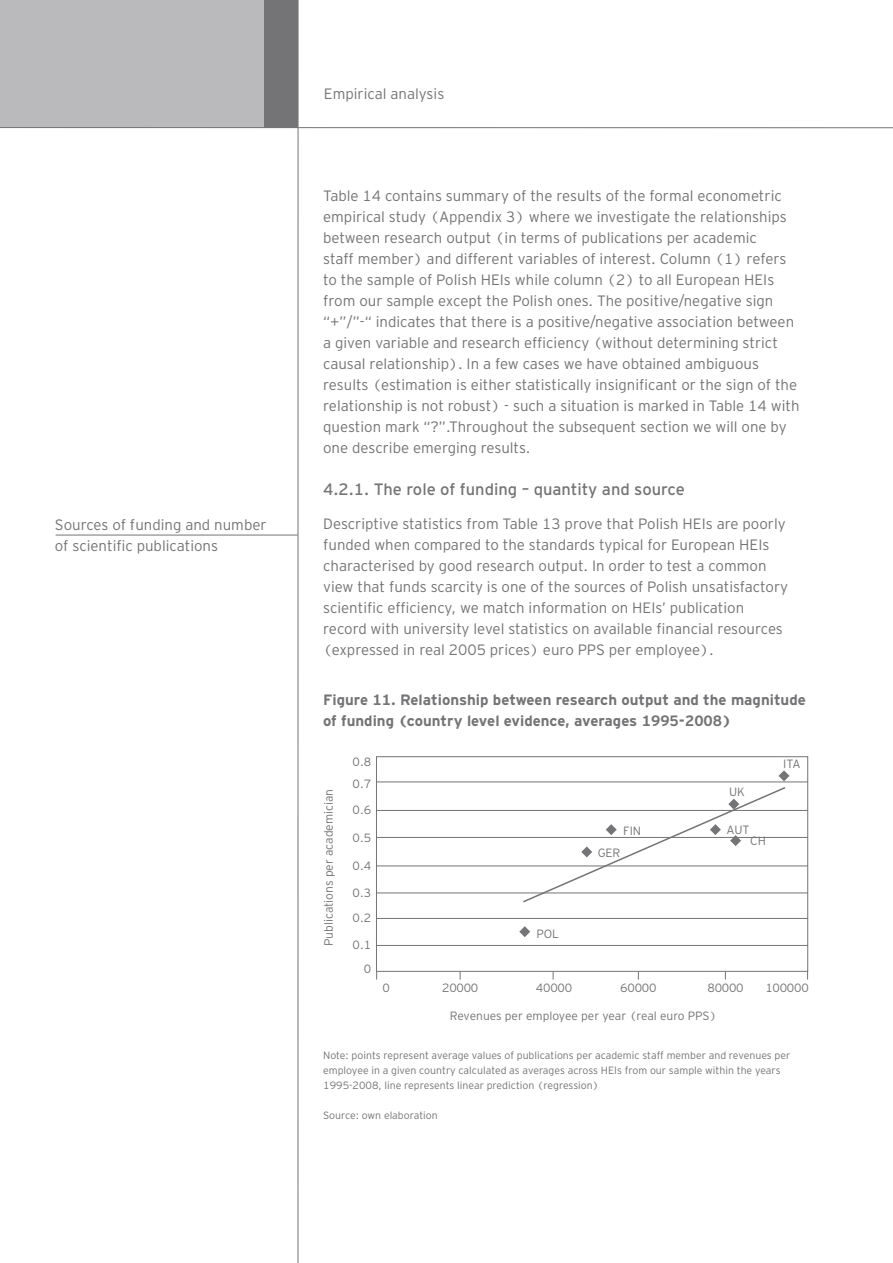
<style>
.page{position:relative;width:893px;height:1263px;background:#fff}
.page>*{position:absolute;margin:0;border:0;box-sizing:border-box;transform-origin:0 0}
.t1{font:16.5px "EY Interstate";color:#747476}
.t2{font:300 15px/21px "EY Interstate";color:#747476}
.t3{font:700 15px/21px "EY Interstate";color:#747476}
.t4{font:300 12px/22.2px "EY Interstate";color:#747476}
.t5{font:300 10.5px/15px "EY Interstate";color:#747476}
</style>
<div class="page">
<div style="left:0;top:0;width:293px;height:128px;background:#bab9bb"></div>
<div style="left:265px;top:0;width:33px;height:128px;background:#747476"></div>
<hr style="left:298px;top:0;width:1px;height:1263px;background:#747476">
<hr style="left:0;top:127px;width:893px;height:1px;background:#747476">
<div style="left:376px;top:756px;width:432px;height:215px;border:1px solid #747476"></div>
<hr style="left:376px;top:893px;width:432px;height:1px;background:#747476">
<hr style="left:376px;top:945px;width:432px;height:1px;background:#747476">
<hr style="left:376px;top:837px;width:432px;height:1px;background:#747476">
<hr style="left:376px;top:866px;width:432px;height:1px;background:#747476">
<hr style="left:376px;top:810px;width:432px;height:1px;background:#747476">
<hr style="left:376px;top:918px;width:432px;height:1px;background:#747476">
<hr style="left:376px;top:782px;width:432px;height:1px;background:#747476">
<svg style="left:519px;top:926px;width:11px;height:11px"></svg>
<svg style="left:521px;top:770px;width:268px;height:133px"></svg>
<hr style="left:56px;top:535px;width:242px;height:1px;background:#747476">
<p class="t2" style="left:55px;top:513px;width:213px">Sources of funding and number of scientific publications</p>
<p class="t2" style="left:324px;top:83px;width:122px">Empirical analysis</p>
<p class="t2" style="left:323px;top:185px;width:478px">Table 14 contains summary of the results of the formal econometric empirical study (Appendix 3) where we investigate the relationships between research output (in terms of publications per academic<br>staff member) and different variables of interest. Column (1) refers to the sample of Polish HEIs while column (2) to all European HEIs from our sample except the Polish ones. The positive/negative sign “+”/”-“ indicates that there is a positive/negative association between a given variable and research efficiency (without determining strict causal relationship). In a few cases we have obtained ambiguous results (estimation is either statistically insignificant or the sign of the relationship is not robust) - such a situation is marked in Table 14 with question mark “?”.Throughout the subsequent section we will one by one describe emerging results.</p>
<p class="t1" style="left:323px;top:480px;width:363px">4.2.1. The role of funding – quantity and source</p>
<p class="t2" style="left:323px;top:513px;width:466px">Descriptive statistics from Table 13 prove that Polish HEIs are poorly funded when compared to the standards typical for European HEIs characterised by good research output. In order to test a common view that funds scarcity is one of the sources of Polish unsatisfactory scientific efficiency, we match information on HEIs’ publication record with university level statistics on available financial resources (expressed in real 2005 prices) euro PPS per employee).</p>
<p class="t3" style="left:323px;top:689px;width:484px">Figure 11. Relationship between research output and the magnitude of funding (country level evidence, averages 1995-2008)</p>
<p class="t4" style="left:317px;top:946px;width:159px;rotate:-90deg">Publications per academician</p>
<p class="t4" style="left:353px;top:750px;width:20px">0.8<br>0.7</p>
<p class="t4" style="left:353px;top:798px;width:20px">0.6</p>
<p class="t4" style="left:353px;top:826px;width:20px">0.5</p>
<p class="t4" style="left:353px;top:854px;width:20px">0.4</p>
<p class="t4" style="left:353px;top:880px;width:20px;line-height:25.5px">0.3<br>0.2</p>
<p class="t4" style="left:353px;top:934px;width:20px">0.1</p>
<p class="t4" style="left:364px;top:958px;width:9px">0</p>
<p class="t4" style="left:383px;top:976px;width:9px">0</p>
<p class="t4" style="left:536px;top:922px;width:24px">POL</p>
<p class="t4" style="left:729px;top:780px;width:17px">UK</p>
<p class="t4" style="left:623px;top:819px;width:20px">FIN</p>
<p class="t4" style="left:726px;top:819px;width:25px">AUT</p>
<p class="t4" style="left:750px;top:829px;width:17px">CH</p>
<p class="t4" style="left:598px;top:841px;width:24px">GER</p>
<p class="t4" style="left:783px;top:753px;width:19px">ITA</p>
<p class="t4" style="left:442px;top:976px;width:38px">20000</p>
<p class="t4" style="left:536px;top:976px;width:38px">40000</p>
<p class="t4" style="left:620px;top:976px;width:38px">60000</p>
<p class="t4" style="left:707px;top:976px;width:38px">80000</p>
<p class="t4" style="left:765px;top:976px;width:45px">100000</p>
<p class="t4" style="left:450px;top:1004px;width:269px">Revenues per employee per year (real euro PPS)</p>
<p class="t5" style="left:323px;top:1048px;width:469px">Note: points represent average values of publications per academic staff member and revenues per employee in a given country calculated as averages across HEIs from our sample within the years<br>1995-2008, line represents linear prediction (regression)</p>
<p class="t5" style="left:323px;top:1108px;width:116px">Source: own elaboration</p>
</div>
